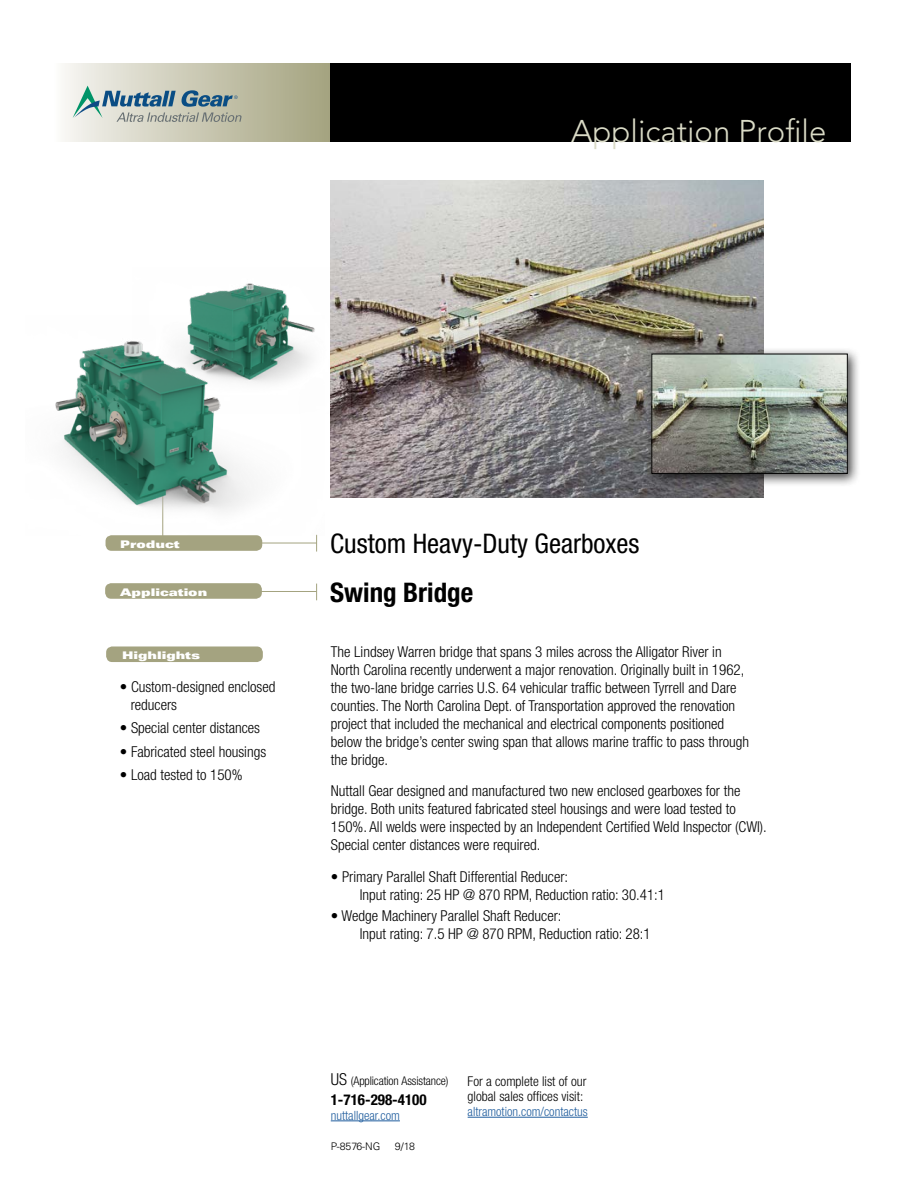
<style>
.page{position:relative;width:918px;height:1188px;background:#fff}
.page>*{position:absolute;margin:0;border:0;box-sizing:border-box;transform-origin:0 0}
.t1{font:300 31.2px "Avenir LT Std";color:#dadbc6}
.t2{font:condensed 27px "Helvetica Neue LT Std";color:#000}
.t3{font:700 condensed 27px "Helvetica Neue LT Std";color:#000}
.t4{font:300 condensed 15px/18px "Helvetica Neue LT Std";color:#000}
.t5{font:700 condensed 15px "Helvetica Neue LT Std";color:#000}
.t6{font:300 condensed 13.5px/15px "Helvetica Neue LT Std";color:#000}
.t7{font:300 condensed 12.75px "Helvetica Neue LT Std";color:#215e9e}
.t8{font:300 condensed 12px "Helvetica Neue LT Std";letter-spacing:-.01em;color:#000}
.t9{font:10.5px "Univers LT Std X Black Ex";color:#fff}
.t10{font:300 10.5px "Univers LT Std";color:#000}
.s1{font-size:16.5px}
</style>
<div class="page">
<div style="left:105px;top:583px;width:157px;height:16px;background:#a4a380;border-radius:6px"></div>
<div style="left:106px;top:535px;width:156px;height:16px;background:#a4a380;border-radius:6px"></div>
<div style="left:54px;top:63px;width:276px;height:79px;background:linear-gradient(to right,#f8f7f3,#a3a17d)"></div>
<div style="left:330px;top:63px;width:520px;height:79px;background:#000"></div>
<hr style="left:239px;top:543px;width:78px;height:1px;background:#a4a380">
<svg style="left:316px;top:536px;width:1px;height:16px"></svg>
<svg style="left:316px;top:584px;width:1px;height:16px"></svg>
<hr style="left:239px;top:591px;width:78px;height:1px;background:#a4a380">
<img style="left:331px;top:180px;width:433px;height:318px">
<div style="left:106px;top:646px;width:157px;height:16px;background:#a4a380;border-radius:6px"></div>
<div style="left:645px;top:347px;width:216px;height:140px;background:#000;opacity:.75"></div>
<img style="left:654px;top:356px;width:192px;height:116px">
<div style="left:652px;top:354px;width:196px;height:120px;border:1px solid #000"></div>
<img style="left:189px;top:268px;width:162px;height:146px">
<img style="left:55px;top:315px;width:270px;height:221px">
<svg style="left:73px;top:86px;width:169px;height:36px;background:#a4b4b1"></svg>
<hr style="left:331px;top:1121px;width:69px;height:1px;background:#215e9e">
<hr style="left:468px;top:1117px;width:120px;height:1px;background:#215e9e">
<p class="t1" style="left:571px;top:113px;width:257px">Application Profile</p>
<p class="t9" style="left:120px;top:538px;width:61px">Product</p>
<p class="t9" style="left:120px;top:586px;width:89px">Application</p>
<p class="t9" style="left:122px;top:649px;width:80px">Highlights</p>
<p class="t4" style="left:131px;top:678px;width:146px;text-indent:-11px">• Custom-designed enclosed reducers</p>
<p class="t4" style="left:120px;top:719px;width:142px">• Special center distances</p>
<p class="t4" style="left:120px;top:742px;width:148px">• Fabricated steel housings</p>
<p class="t4" style="left:120px;top:766px;width:124px">• Load tested to 150%</p>
<p class="t2" style="left:330px;top:528px;width:311px">Custom Heavy-Duty Gearboxes</p>
<p class="t3" style="left:330px;top:576px;width:144px">Swing Bridge</p>
<p class="t4" style="left:331px;top:642px;width:420px">The Lindsey Warren bridge that spans 3 miles across the Alligator River in North Carolina recently underwent a major renovation. Originally built in 1962, the two-lane bridge carries U.S. 64 vehicular traffic between Tyrrell and Dare counties. The North Carolina Dept. of Transportation approved the renovation project that included the mechanical and electrical components positioned below the bridge’s center swing span that allows marine traffic to pass through the bridge.</p>
<p class="t4" style="left:331px;top:782px;width:437px">Nuttall Gear designed and manufactured two new enclosed gearboxes for the bridge. Both units featured fabricated steel housings and were load tested to 150%. All welds were inspected by an Independent Certified Weld Inspector (CWI).<br>Special center distances were required.</p>
<p class="t4" style="left:331px;top:867px;width:239px">• Primary Parallel Shaft Differential Reducer:</p>
<p class="t4" style="left:360px;top:885px;width:307px">Input rating: 25 HP @ 870 RPM, Reduction ratio: 30.41:1</p>
<p class="t4" style="left:331px;top:906px;width:232px">• Wedge Machinery Parallel Shaft Reducer:</p>
<p class="t4" style="left:360px;top:924px;width:292px">Input rating: 7.5 HP @ 870 RPM, Reduction ratio: 28:1</p>
<p class="t8" style="left:331px;top:1074px;width:119px"><span class="s1">US</span> (Application Assistance)</p>
<p class="t5" style="left:331px;top:1090px;width:97px">1-716-298-4100</p>
<p class="t7" style="left:331px;top:1108px;width:71px">nuttallgear.com</p>
<p class="t10" style="left:331px;top:1140px;width:51px">P-8576-NG</p>
<p class="t10" style="left:395px;top:1140px;width:22px">9/18</p>
<p class="t6" style="left:468px;top:1074px;width:120px">For a complete list of our global sales offices visit:</p>
<p class="t7" style="left:468px;top:1104px;width:122px">altramotion.com/contactus</p>
</div>
